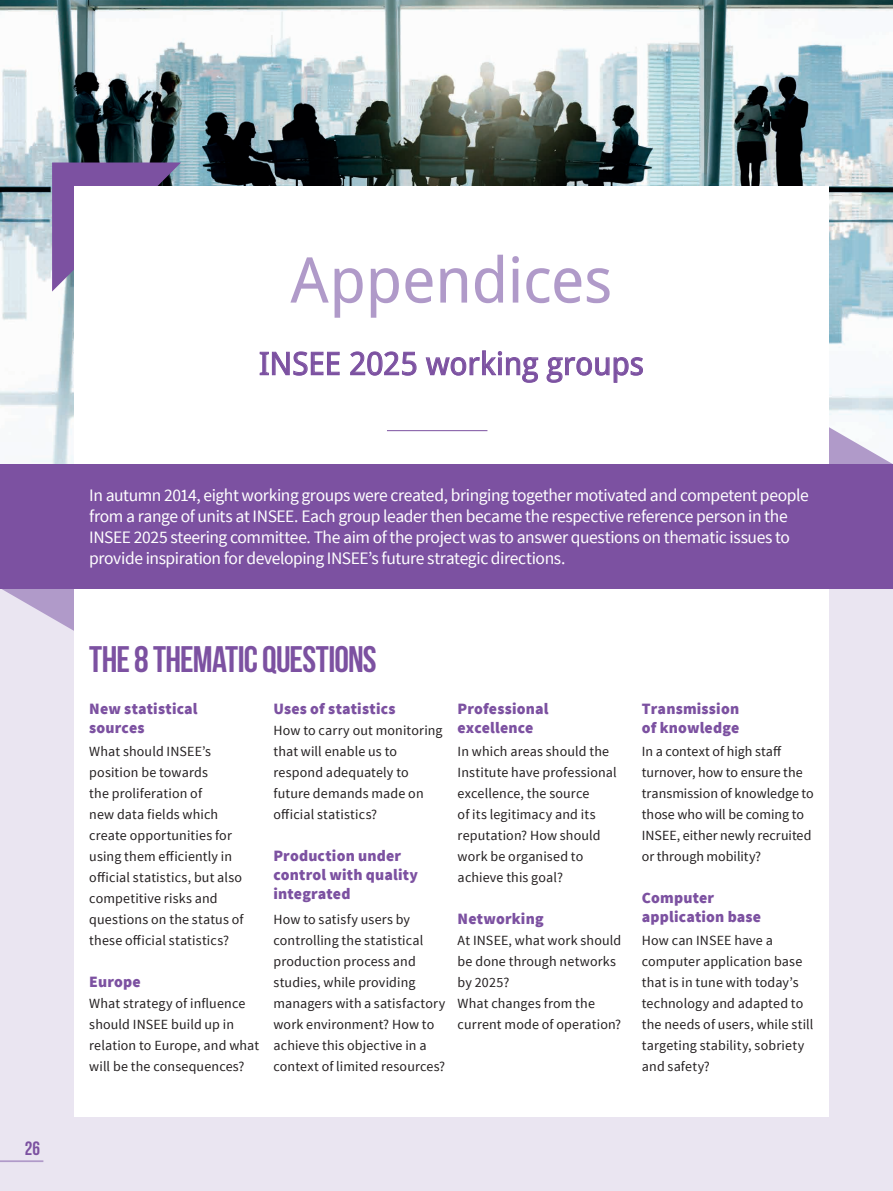
<style>
.page{position:relative;width:893px;height:1191px;background:#eae5f1}
.page>*{position:absolute;margin:0;border:0;box-sizing:border-box;transform-origin:0 0}
.t1{font:63px "Droid Sans";letter-spacing:-.01em;color:#b09ac9}
.t2{font:700 36.75px "Bebas Neue";letter-spacing:-.025em;color:#7c51a1}
.t3{font:31.5px "Droid Sans";letter-spacing:-.005em;color:#7c51a1}
.t4{font:700 19.25px "Bebas Neue";color:#7c51a1}
.t5{font:17.5px/21px "Source Sans Pro";letter-spacing:-.02em;color:#fff}
.t6{font:900 15.75px/18.9px "Source Sans Pro";letter-spacing:.01em;color:#7c51a1}
.t7{font:14px/21px "Source Sans Pro";letter-spacing:.01em;color:#231f20}
</style>
<div class="page">
<img style="left:0;top:0;width:893px;height:464px">
<svg style="left:828px;top:427px;width:65px;height:37px;background:#d4cbe2"></svg>
<svg style="left:0;top:588px;width:74px;height:43px"></svg>
<div style="left:74px;top:567px;width:754px;height:549px;background:#fff"></div>
<svg style="left:52px;top:162px;width:129px;height:129px;background:#7b58a0"></svg>
<div style="left:74px;top:186px;width:754px;height:295px;background:#fff"></div>
<hr style="left:387px;top:430px;width:100px;height:1px;background:#7c51a1">
<div style="left:0;top:464px;width:893px;height:124px;background:#7c51a1"></div>
<svg style="left:259px;top:351px;width:81px;height:25px"></svg>
<svg style="left:350px;top:351px;width:67px;height:25px"></svg>
<svg style="left:425px;top:350px;width:114px;height:33px"></svg>
<svg style="left:546px;top:357px;width:97px;height:26px"></svg>
<hr style="left:0;top:1160px;width:43px;height:2px;background:#b09ac9">
<h3 class="t4" style="left:25px;top:1137px;width:17px">26</h3>
<h1 class="t1" style="left:290px;top:244px;width:324px">Appendices</h1>
<h3 class="t3" style="left:259px;top:345px;width:386px">INSEE 2025 working groups</h3>
<p class="t5" style="left:89px;top:485px;width:721px">In autumn 2014, eight working groups were created, bringing together motivated and competent people from a range of units at INSEE. Each group leader then became the respective reference person in the INSEE 2025 steering committee. The aim of the project was to answer questions on thematic issues to provide inspiration for developing INSEE’s future strategic directions.</p>
<h2 class="t2" style="left:89px;top:639px;width:289px">THE 8 THEMATIC QUESTIONS</h2>
<p class="t6" style="left:89px;top:700px;width:110px">New statistical sources</p>
<p class="t7" style="left:89px;top:741px;width:156px">What should INSEE’s position be towards<br>the proliferation of<br>new data fields which create opportunities for using them efficiently in official statistics, but also competitive risks and questions on the status of these official statistics?</p>
<p class="t6" style="left:89px;top:973px;width:53px">Europe</p>
<p class="t7" style="left:89px;top:993px;width:171px">What strategy of influence should INSEE build up in relation to Europe, and what will be the consequences?</p>
<p class="t6" style="left:273px;top:700px;width:124px">Uses of statistics</p>
<p class="t7" style="left:273px;top:720px;width:171px">How to carry out monitoring that will enable us to respond adequately to future demands made on official statistics?</p>
<p class="t6" style="left:273px;top:847px;width:146px">Production under control with quality integrated</p>
<p class="t7" style="left:273px;top:909px;width:173px">How to satisfy users by controlling the statistical production process and studies, while providing managers with a satisfactory work environment? How to achieve this objective in a context of limited resources?</p>
<p class="t6" style="left:458px;top:700px;width:92px">Professional excellence</p>
<p class="t7" style="left:458px;top:741px;width:161px">In which areas should the<br>Institute have professional excellence, the source<br>of its legitimacy and its reputation? How should work be organised to achieve this goal?</p>
<p class="t6" style="left:458px;top:910px;width:87px">Networking</p>
<p class="t7" style="left:458px;top:930px;width:165px">At INSEE, what work should be done through networks by 2025?<br>What changes from the current mode of operation?</p>
<p class="t6" style="left:642px;top:700px;width:99px">Transmission of knowledge</p>
<p class="t7" style="left:642px;top:741px;width:173px">In a context of high staff turnover, how to ensure the transmission of knowledge to those who will be coming to<br>INSEE, either newly recruited or through mobility?</p>
<p class="t6" style="left:642px;top:889px;width:121px">Computer application base</p>
<p class="t7" style="left:642px;top:930px;width:173px">How can INSEE have a computer application base that is in tune with today’s technology and adapted to the needs of users, while still targeting stability, sobriety and safety?</p>
</div>
